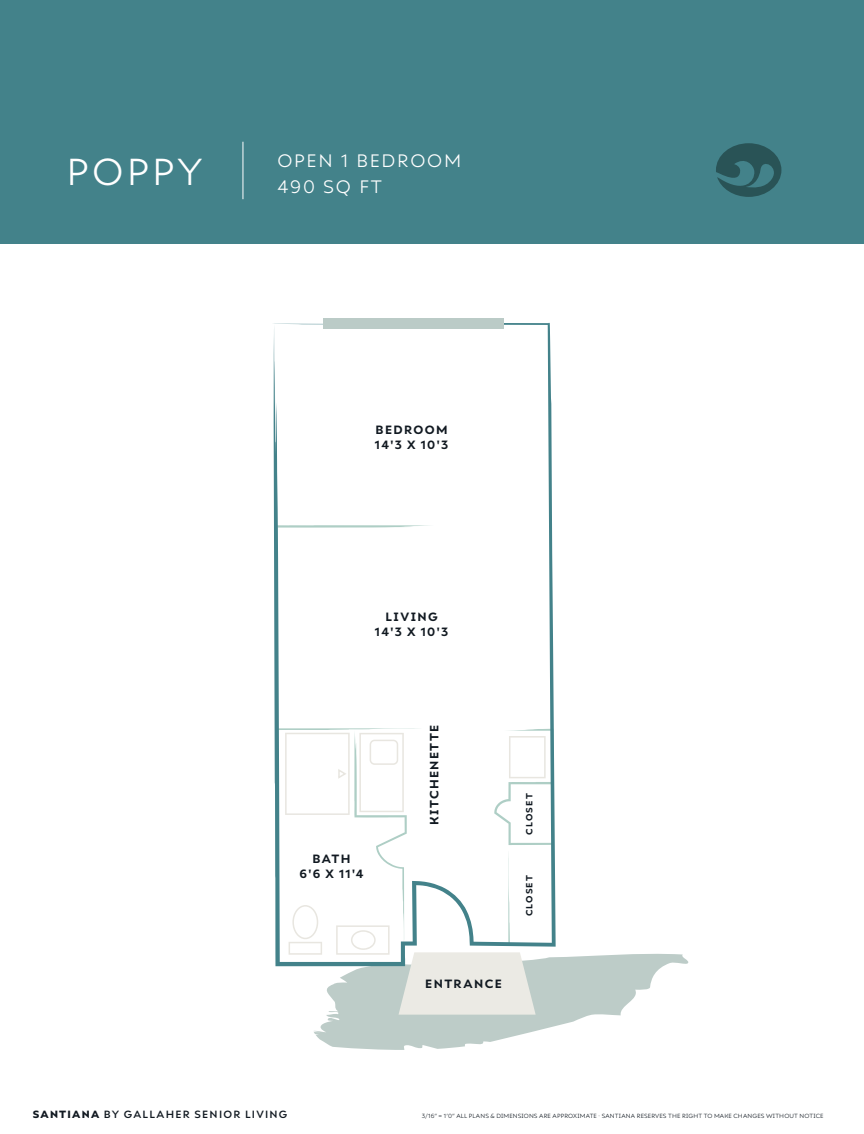
<style>
.page{position:relative;width:864px;height:1134px;background:#fff}
.page>*{position:absolute;margin:0;border:0;box-sizing:border-box;transform-origin:0 0}
.t1{font:37.5px "Ariana Pro";letter-spacing:.085em;color:#fff}
.t2{font:18px/25.5px "Ariana Pro";letter-spacing:.095em;color:#fff}
.t3{font:700 12px/15px "Ariana Pro";letter-spacing:.12em;color:#111921;text-align:center}
.t4{font:500 10.5px "Ariana Pro";letter-spacing:.12em;color:#111921}
.t5{font:700 9px "Ariana Pro";letter-spacing:.13em;color:#111921}
.t6{font:6px "Ariana Pro";letter-spacing:.02em;color:#111921}
.s1{font-weight:900}
</style>
<div class="page">
<svg style="left:273px;top:322px;width:279px;height:462px"></svg>
<svg style="left:275px;top:525px;width:414px;height:525px"></svg>
<div style="left:323px;top:318px;width:180px;height:11px;background:#bbcbc7"></div>
<div style="left:0;top:0;width:864px;height:243px;background:#43828a"></div>
<hr style="left:243px;top:142px;width:1px;height:57px;background:#fff">
<svg style="left:716px;top:143px;width:65px;height:54px"></svg>
<h1 class="t1" style="left:66px;top:146px;width:138px">POPPY</h1>
<h2 class="t2" style="left:277px;top:147px;width:185px">OPEN 1 BEDROOM<br>490 SQ FT</h2>
<h3 class="t3" style="left:375px;top:421px;width:75px;text-align:left">BEDROOM<br>14'3 X 10'3</h3>
<h3 class="t3" style="left:375px;top:609px;width:75px">LIVING<br>14'3 X 10'3</h3>
<h3 class="t3" style="left:299px;top:850px;width:66px">BATH<br>6'6 X 11'4</h3>
<h3 class="t3" style="left:426px;top:825px;width:102px;rotate:-90deg">KITCHENETTE</h3>
<h3 class="t5" style="left:523px;top:835px;width:43px;rotate:-90deg">CLOSET</h3>
<h3 class="t5" style="left:523px;top:916px;width:43px;rotate:-90deg">CLOSET</h3>
<h3 class="t3" style="left:425px;top:975px;width:78px">ENTRANCE</h3>
<h3 class="t4" style="left:33px;top:1107px;width:256px"><span class="s1">SANTIANA</span> BY GALLAHER SENIOR LIVING</h3>
<p class="t6" style="left:422px;top:1112px;width:403px">3/16” = 1’0” ALL PLANS &amp; DIMENSIONS ARE APPROXIMATE . SANTIANA RESERVES THE RIGHT TO MAKE CHANGES WITHOUT NOTICE</p>
</div>
